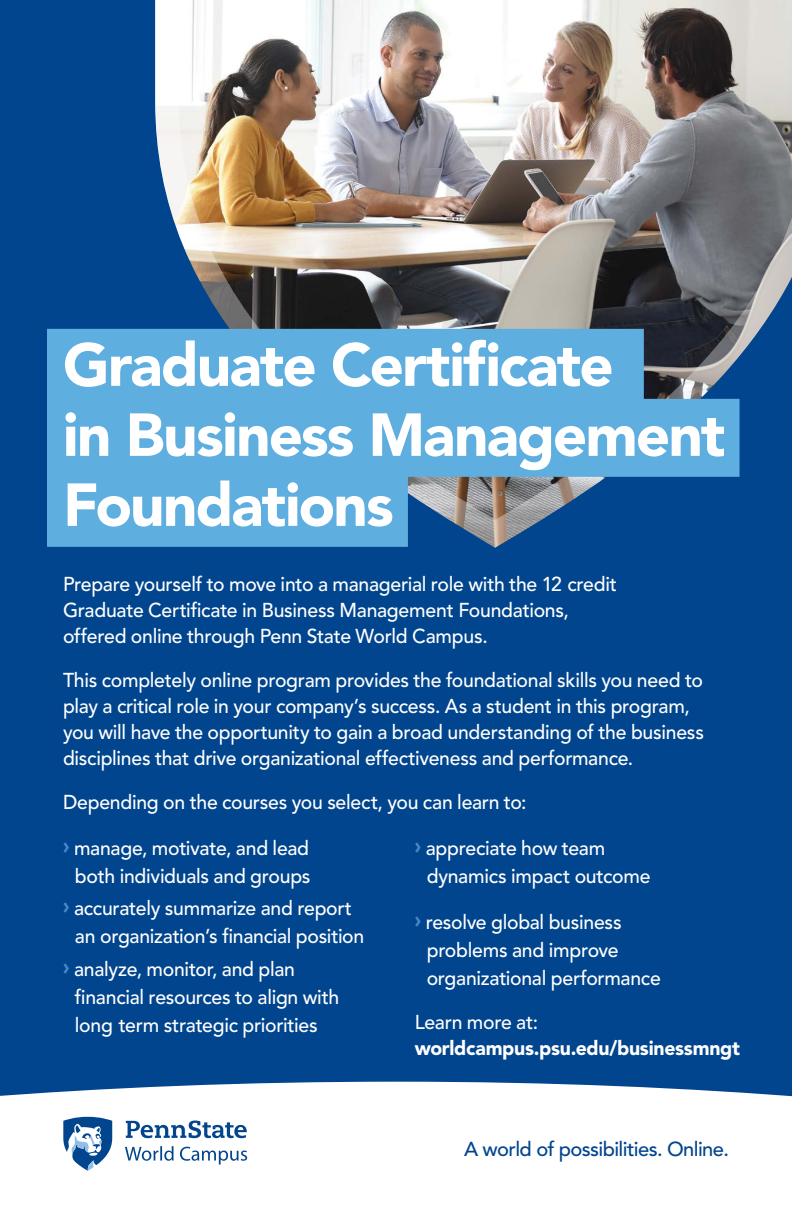
<style>
.page{position:relative;width:792px;height:1224px;background:#00458d}
.page>*{position:absolute;margin:0;border:0;box-sizing:border-box;transform-origin:0 0}
.t1{font:900 60px/70px "Avenir LT Std";letter-spacing:-.03em;color:#fff}
.t2{font:500 20.2px "Avenir LT Std";letter-spacing:-.03em;color:#00458d}
.t3{font:500 20px/26px "Avenir LT Std";letter-spacing:-.015em;color:#fff}
.t4{font:900 20px "Avenir LT Std";letter-spacing:-.015em;color:#fff}
.s1{font-weight:900;font-size:22px;color:#4789c8}
</style>
<div class="page">
<img style="left:155px;top:0;width:637px;height:548px">
<div style="left:47px;top:329px;width:597px;height:78px;background:#5eaee0"></div>
<div style="left:47px;top:399px;width:693px;height:78px;background:#5eaee0"></div>
<div style="left:47px;top:469px;width:361px;height:78px;background:#5eaee0"></div>
<div style="left:0;top:1082px;width:792px;height:142px;background:#fff"></div>
<svg style="left:61px;top:1115px;width:53px;height:58px"></svg>
<svg style="left:126px;top:1121px;width:121px;height:17px"></svg>
<svg style="left:125px;top:1146px;width:122px;height:19px;background:#c8d6e6"></svg>
<h1 class="t1" style="left:63px;top:330px;width:664px">Graduate Certifcate<br>in Business Management<br>Foundations</h1>
<p class="t3" style="left:63px;top:571px;width:556px">Prepare yourself to move into a managerial role with the 12 credit<br>Graduate Certifcate in Business Management Foundations, offered online through Penn State World Campus.</p>
<p class="t3" style="left:63px;top:667px;width:642px">This completely online program provides the foundational skills you need to play a critical role in your company’s success. As a student in this program, you will have the opportunity to gain a broad understanding of the business disciplines that drive organizational effectiveness and performance.</p>
<p class="t3" style="left:63px;top:789px;width:465px">Depending on the courses you select, you can learn to:</p>
<p class="t3" style="left:63px;top:835px;width:248px"><span class="s1">›</span> manage, motivate, and lead</p>
<p class="t3" style="left:415px;top:835px;width:192px"><span class="s1">›</span> appreciate how team</p>
<p class="t3" style="left:75px;top:863px;width:237px">both individuals and groups</p>
<p class="t3" style="left:427px;top:863px;width:225px">dynamics impact outcome</p>
<p class="t3" style="left:63px;top:896px;width:291px"><span class="s1">›</span> accurately summarize and report</p>
<p class="t3" style="left:415px;top:909px;width:208px"><span class="s1">›</span> resolve global business</p>
<p class="t3" style="left:75px;top:924px;width:291px">an organization’s fnancial position</p>
<p class="t3" style="left:427px;top:937px;width:193px">problems and improve</p>
<p class="t3" style="left:63px;top:957px;width:234px"><span class="s1">›</span> analyze, monitor, and plan</p>
<p class="t3" style="left:427px;top:965px;width:236px">organizational performance</p>
<p class="t3" style="left:75px;top:985px;width:266px">fnancial resources to align with</p>
<p class="t3" style="left:75px;top:1013px;width:244px">long term strategic priorities</p>
<p class="t3" style="left:415px;top:1009px;width:125px">Learn more at:</p>
<p class="t4" style="left:415px;top:1036px;width:327px">worldcampus.psu.edu/businessmngt</p>
<p class="t2" style="left:464px;top:1137px;width:266px">A world of possibilities. Online.</p>
</div>
